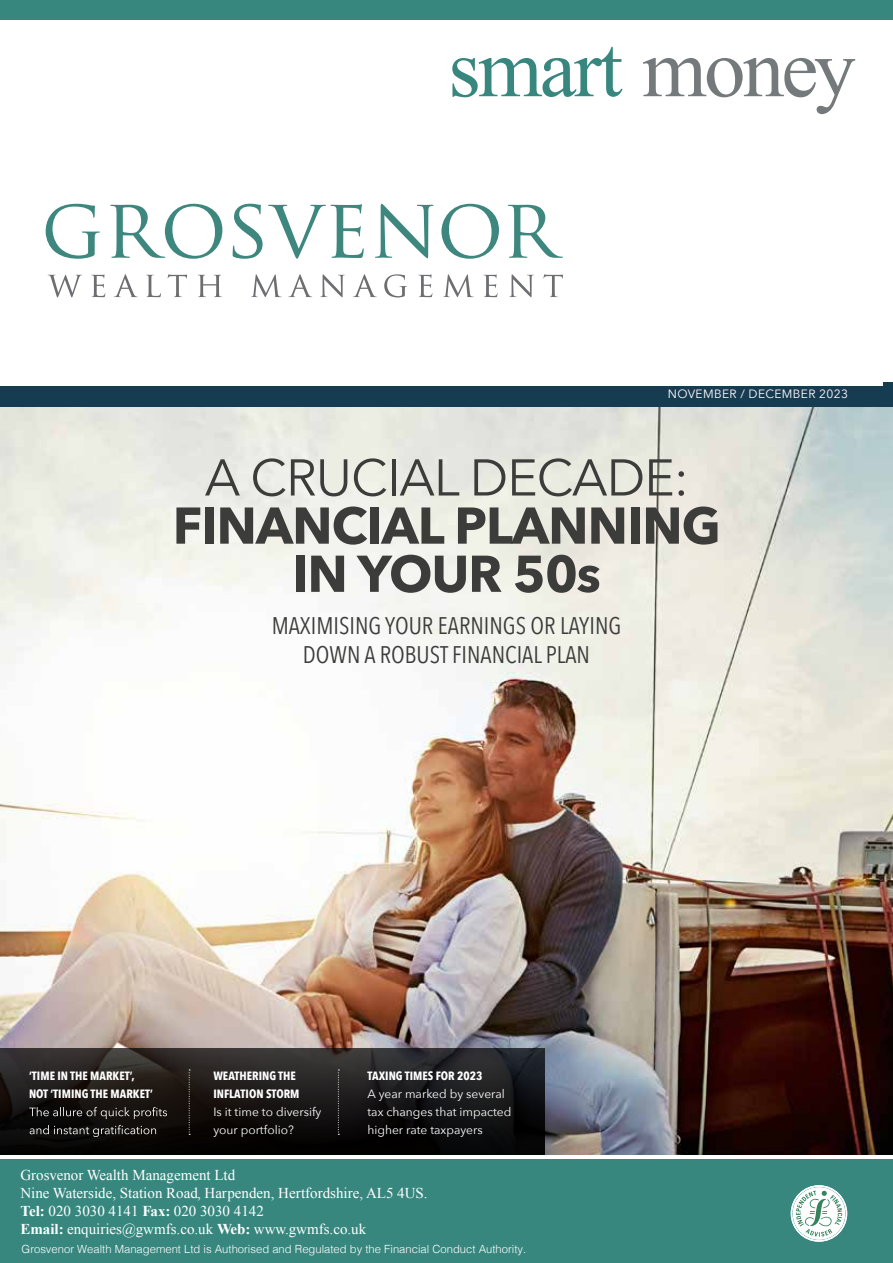
<style>
.page{position:relative;width:893px;height:1263px;background:#fff}
.page>*{position:absolute;margin:0;border:0;box-sizing:border-box;transform-origin:0 0}
.t1{font:700 51.15px/48.2px "Avenir Next";letter-spacing:-.02em;color:#3c3c3b;text-align:center}
.t2{font:51.15px "Avenir Next";letter-spacing:-.02em;color:#3c3c3b}
.t3{font:24px/28.5px "Avenir Next Condensed";color:#3c3c3b;text-align:center}
.t4{font:15px/18px "Times New Roman";color:#fff}
.t5{font:12px/18px "Avenir Next";color:#fff}
.t6{font:700 12px/18px "Avenir Next Condensed";color:#fff}
.t7{font:12px "Avenir Next";letter-spacing:.03em;color:#fff}
.t8{font:300 11.25px "Helvetica";color:#fff}
.s1{font-weight:700}
</style>
<div class="page">
<img style="left:0;top:406px;width:893px;height:748px">
<svg style="left:0;top:1048px;width:544px;height:106px;background:#1a1717"></svg>
<svg style="left:29px;top:1107px;width:138px;height:12px;background:#343130"></svg>
<svg style="left:30px;top:1125px;width:126px;height:12px;background:#333130"></svg>
<svg style="left:189px;top:1069px;width:1px;height:66px"></svg>
<svg style="left:338px;top:1069px;width:1px;height:66px"></svg>
<div style="left:0;top:382px;width:893px;height:24px;background:#163c52"></div>
<div style="left:0;top:3px;width:883px;height:382px;background:#fff"></div>
<div style="left:0;top:0;width:893px;height:19px;background:#37877f"></div>
<div style="left:0;top:1159px;width:893px;height:104px;background:#37877f"></div>
<svg style="left:452px;top:47px;width:171px;height:50px"></svg>
<svg style="left:643px;top:58px;width:212px;height:56px"></svg>
<div style="left:793px;top:1188px;width:52px;height:51px;border:1px solid #fff;border-radius:50%"></div>
<div style="left:791px;top:1185px;width:56px;height:57px;border:2px solid #fff;border-radius:50%"></div>
<svg style="left:796px;top:1190px;width:46px;height:47px;background:#cce0d8"></svg>
<svg style="left:46px;top:204px;width:517px;height:55px"></svg>
<svg style="left:48px;top:274px;width:515px;height:23px"></svg>
<p class="t7" style="left:668px;top:384px;width:182px">NOVEMBER / DECEMBER 2023</p>
<h1 class="t2" style="left:205px;top:434px;width:486px">A CRUCIAL DECADE:</h1>
<h1 class="t1" style="left:173px;top:501px;width:550px">FINANCIAL PLANNING<br>IN YOUR 50s</h1>
<h2 class="t3" style="left:272px;top:610px;width:351px">MAXIMISING YOUR EARNINGS OR LAYING<br>DOWN A ROBUST FINANCIAL PLAN</h2>
<p class="t6" style="left:29px;top:1067px;width:125px">‘TIME IN THE MARKET’,<br>NOT ‘TIMING THE MARKET’</p>
<p class="t6" style="left:213px;top:1067px;width:88px">WEATHERING THE<br>INFLATION STORM</p>
<p class="t5" style="left:213px;top:1102px;width:110px">Is it time to diversify your portfolio?</p>
<p class="t6" style="left:367px;top:1067px;width:116px">TAXING TIMES FOR 2023</p>
<p class="t5" style="left:367px;top:1084px;width:145px">A year marked by several tax changes that impacted higher rate taxpayers</p>
<p class="t4" style="left:20px;top:1165px;width:409px">Grosvenor Wealth Management Ltd<br>Nine Waterside, Station Road, Harpenden, Hertfordshire, AL5 4US.<br><span class="s1">Tel:</span> 020 3030 4141 <span class="s1">Fax:</span> 020 3030 4142<br><span class="s1">Email:</span> enquiries@gwmfs.co.uk <span class="s1">Web:</span> www.gwmfs.co.uk</p>
<p class="t8" style="left:22px;top:1239px;width:506px">Grosvenor Wealth Management Ltd is Authorised and Regulated by the Financial Conduct Authority.</p>
</div>
